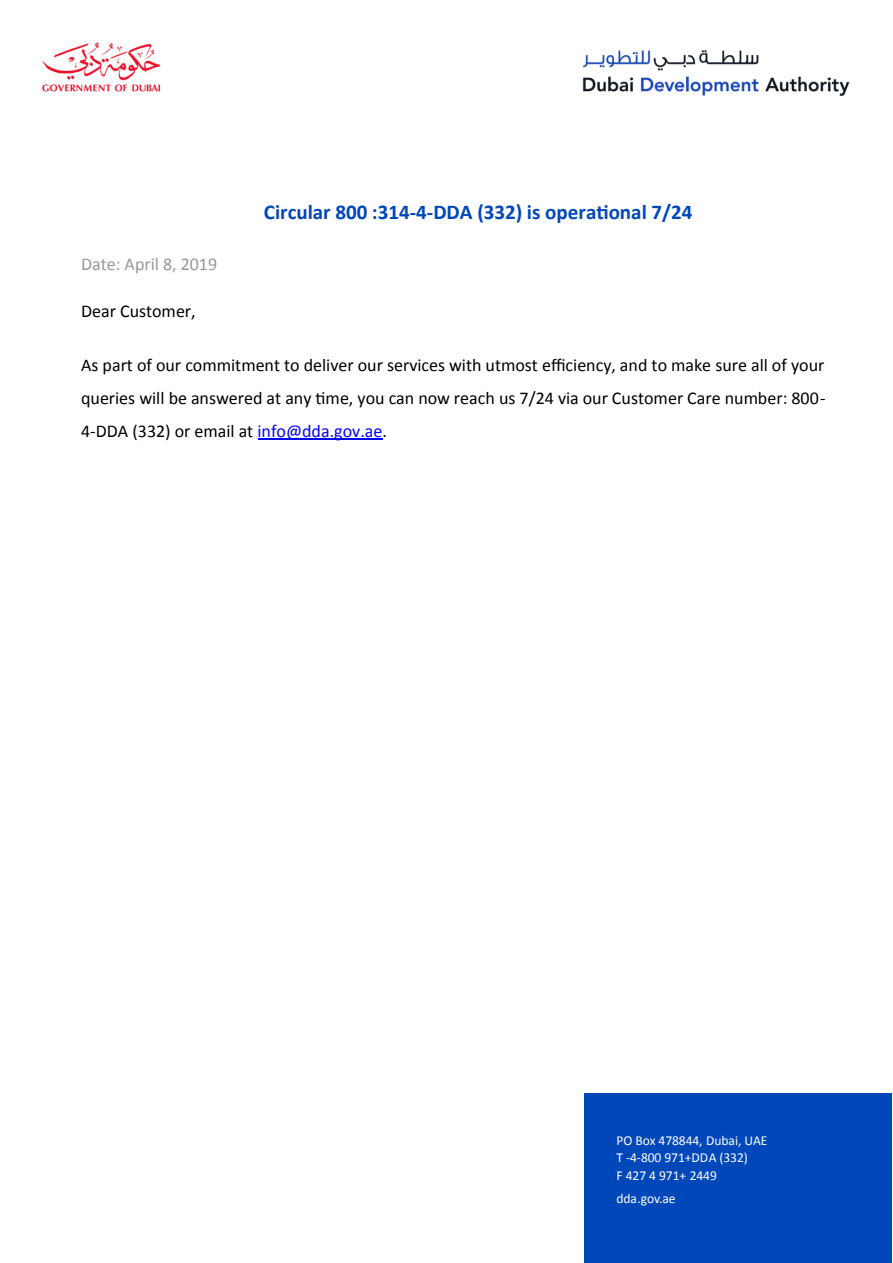
<style>
.page{position:relative;width:893px;height:1263px;background:#fff}
.page>*{position:absolute;margin:0;border:0;box-sizing:border-box;transform-origin:0 0}
.t1{font:700 21px "Calibri";color:#0047bb}
.t2{font:18px/32.8px "Calibri";color:#000;text-align:justify}
.t3{font:18px "Calibri";color:#989899}
.t4{font:13.65px/17.4px "Calibri";letter-spacing:-.005em;color:#fff}
.s1{color:#00f}
</style>
<div class="page">
<img style="left:42px;top:42px;width:808px;height:54px">
<div style="left:584px;top:1093px;width:308px;height:170px;background:#0047ba"></div>
<hr style="left:258px;top:439px;width:125px;height:1px;background:#00f">
<p class="t3" style="left:81px;top:253px;width:138px">Date: April 8, 2019</p>
<p class="t1" style="left:264px;top:199px;width:430px">Circular 800 :314-4-DDA (332) is operational 7/24</p>
<p class="t2" style="left:81px;top:294px;width:116px">Dear Customer,</p>
<p class="t2" style="left:81px;top:348px;width:746px">As part of our commitment to deliver our services with utmost efficiency, and to make sure all of your queries will be answered at any time, you can now reach us 7/24 via our Customer Care number: 800- 4-DDA (332) or email at <span class="s1">info@dda.gov.ae</span>.</p>
<p class="t4" style="left:617px;top:1132px;width:152px">PO Box 478844, Dubai, UAE<br>T -4-800 971+DDA (332)<br>F 427 4 971+ 2449</p>
<p class="t4" style="left:617px;top:1190px;width:61px">dda.gov.ae</p>
</div>
